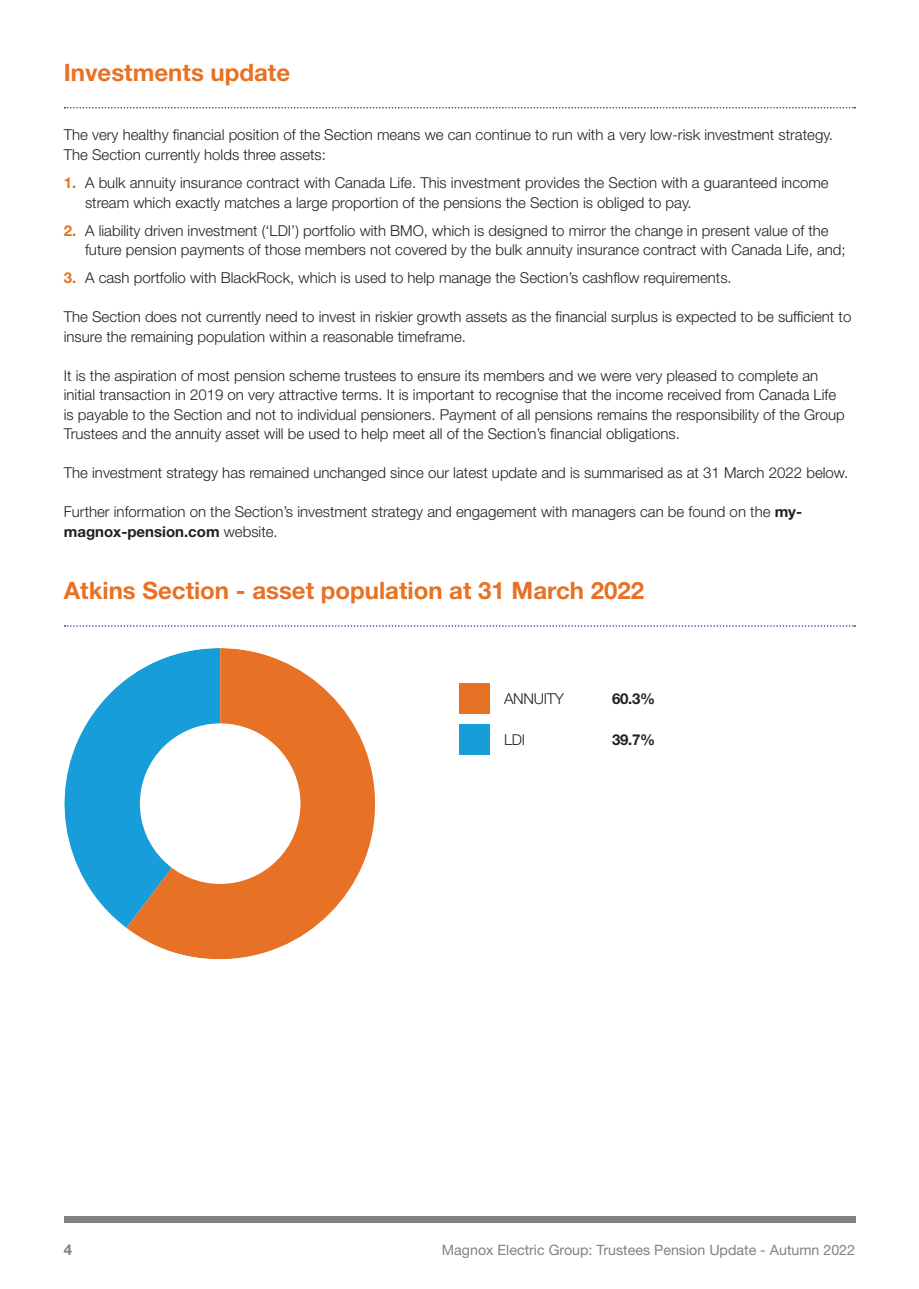
<style>
.page{position:relative;width:919px;height:1289px;background:#fff}
.page>*{position:absolute;margin:0;border:0;box-sizing:border-box;transform-origin:0 0}
.t1{font:700 24px "Helvetica Neue LT Std";color:#e77124}
.t2{font:300 15px/19.5px "Helvetica Neue LT Std";color:#231f20}
.t3{font:700 15px "Helvetica Neue LT Std";color:#231f20}
.t4{font:300 15px "Helvetica Neue LT Std";letter-spacing:-.02em;color:#231f20}
.t5{font:700 15px "Helvetica Neue LT Std";color:#808285}
.t6{font:14.25px "Helvetica Neue LT Std";color:#808285}
.s1{font-weight:700;color:#e77124}
.s2{font-weight:700}
</style>
<div class="page">
<div style="left:64px;top:1216px;width:791px;height:6px;background:#808285"></div>
<svg style="left:64px;top:679px;width:62px;height:248px"></svg>
<svg style="left:126px;top:648px;width:249px;height:311px;fill:#e77124"></svg>
<div style="left:140px;top:723px;width:160px;height:160px;background:#fff;border-radius:50%"></div>
<div style="left:459px;top:683px;width:31px;height:31px;background:#e77124"></div>
<div style="left:459px;top:724px;width:31px;height:30px;background:#179dd9"></div>
<svg style="left:65px;top:625px;width:790px;height:1px"></svg>
<svg style="left:65px;top:107px;width:790px;height:1px"></svg>
<p class="t1" style="left:64px;top:58px;width:228px">Investments update</p>
<p class="t2" style="left:64px;top:125px;width:770px">The very healthy financial position of the Section means we can continue to run with a very low-risk investment strategy.<br>The Section currently holds three assets:</p>
<p class="t2" style="left:85px;top:173px;width:745px;text-indent:-21px"><span class="s1">1.</span> A bulk annuity insurance contract with Canada Life. This investment provides the Section with a guaranteed income stream which exactly matches a large proportion of the pensions the Section is obliged to pay.</p>
<p class="t2" style="left:85px;top:220px;width:762px;text-indent:-21px"><span class="s1">2.</span> A liability driven investment (‘LDI’) portfolio with BMO, which is designed to mirror the change in present value of the future pension payments of those members not covered by the bulk annuity insurance contract with Canada Life, and;</p>
<p class="t2" style="left:64px;top:268px;width:669px"><span class="s1">3.</span> A cash portfolio with BlackRock, which is used to help manage the Section’s cashflow requirements.</p>
<p class="t2" style="left:64px;top:307px;width:789px">The Section does not currently need to invest in riskier growth assets as the financial surplus is expected to be sufficient to insure the remaining population within a reasonable timeframe.</p>
<p class="t2" style="left:64px;top:365px;width:782px">It is the aspiration of most pension scheme trustees to ensure its members and we were very pleased to complete an initial transaction in 2019 on very attractive terms. It is important to recognise that the income received from Canada Life is payable to the Section and not to individual pensioners. Payment of all pensions remains the responsibility of the Group Trustees and the annuity asset will be used to help meet all of the Section’s financial obligations.</p>
<p class="t2" style="left:64px;top:463px;width:786px">The investment strategy has remained unchanged since our latest update and is summarised as at 31 March 2022 below.</p>
<p class="t2" style="left:64px;top:502px;width:739px">Further information on the Section’s investment strategy and engagement with managers can be found on the <span class="s2">my&shy;magnox-pension.com</span> website.</p>
<p class="t1" style="left:64px;top:576px;width:582px">Atkins Section - asset population at 31 March 2022</p>
<p class="t4" style="left:504px;top:689px;width:61px">ANNUITY</p>
<p class="t3" style="left:612px;top:689px;width:44px">60.3%</p>
<p class="t2" style="left:504px;top:729px;width:23px">LDI</p>
<p class="t3" style="left:612px;top:730px;width:44px">39.7%</p>
<p class="t5" style="left:64px;top:1240px;width:10px">4</p>
<p class="t6" style="left:442px;top:1241px;width:415px">Magnox Electric Group: Trustees Pension Update - Autumn 2022</p>
</div>
